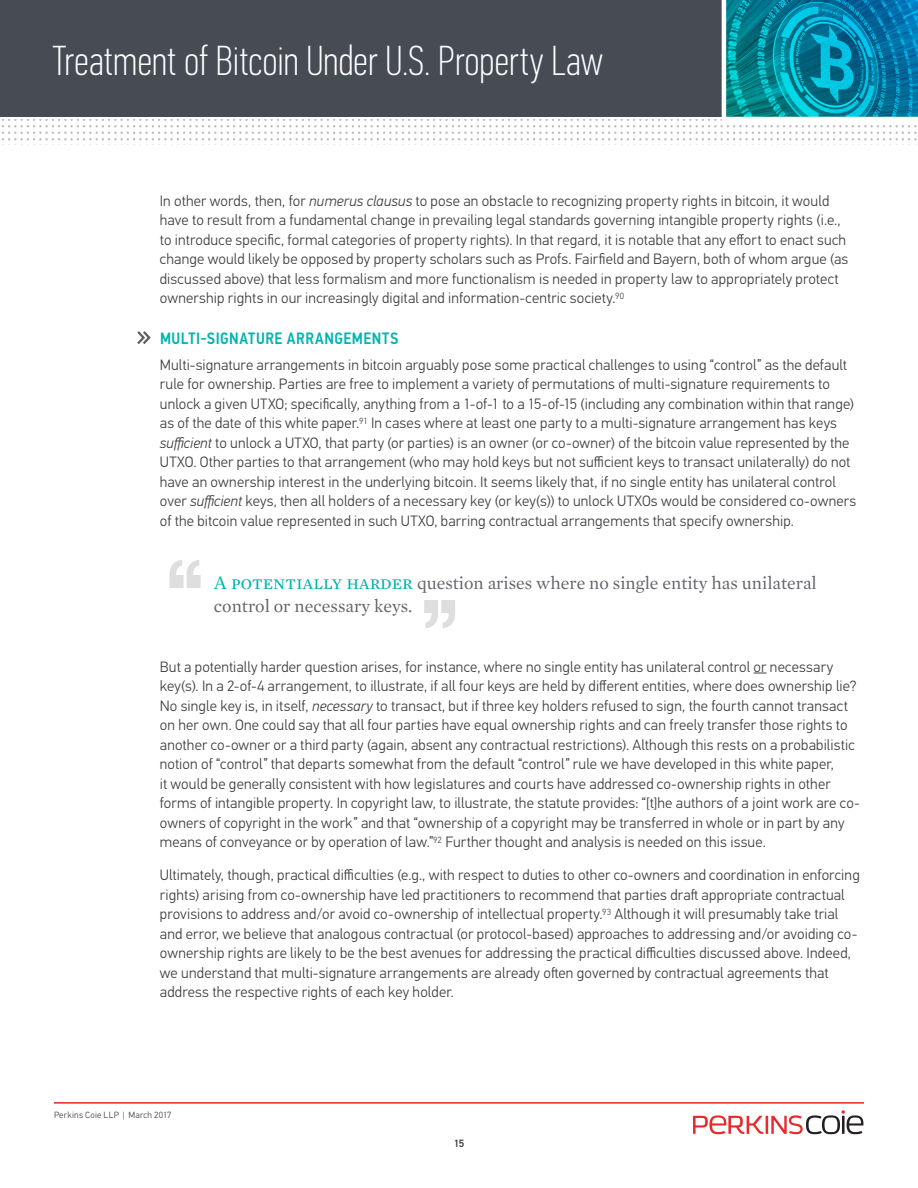
<style>
.page{position:relative;width:918px;height:1188px;background:#fff}
.page>*{position:absolute;margin:0;border:0;box-sizing:border-box;transform-origin:0 0}
.t1{font:100 42px "PF Din Text Comp Pro";letter-spacing:.005em;color:#fff}
.Inline_Pullout_Quote{font:18px/22.5px "Mercury Text G1";color:#63656a}
.Sub_head_2-_teal{font:500 16.5px "PF Din Text Cond Pro";letter-spacing:.03em;color:#00b5ae}
.Body_Text{font:300 15px/19.5px "PF Din Text Pro";letter-spacing:.01em;color:#3e3e3f}
.t2{font:500 10.5px "PF Din Text Pro";color:#3e3e3f}
.t3{font:300 9px "PF Din Text Pro";letter-spacing:.025em;color:#3e3e3f}
.s1{font-style:italic}
.s2{font-size:19.5px;color:#00b5ae}
</style>
<div class="page">
<div style="left:0;top:0;width:918px;height:117px;background:#464b54"></div>
<svg style="left:1px;top:120px;width:916px;height:25px"></svg>
<svg style="left:719px;top:0;width:199px;height:124px;background:#1690ab"></svg>
<hr style="left:54px;top:1102px;width:810px;height:2px;background:#e72621">
<svg style="left:693px;top:1110px;width:170px;height:24px"></svg>
<svg style="left:754px;top:673px;width:13px;height:1px"></svg>
<svg style="left:137px;top:331px;width:14px;height:14px"></svg>
<svg style="left:170px;top:560px;width:31px;height:28px"></svg>
<svg style="left:424px;top:600px;width:31px;height:28px"></svg>
<h1 class="t1" style="left:53px;top:37px;width:552px">Treatment of Bitcoin Under U.S. Property Law</h1>
<p class="Body_Text" style="left:160px;top:191px;width:690px">In other words, then, for <span class="s1">numerus clausus</span> to pose an obstacle to recognizing property rights in bitcoin, it would have to result from a fundamental change in prevailing legal standards governing intangible property rights (i.e., to introduce specific, formal categories of property rights). In that regard, it is notable that any effort to enact such change would likely be opposed by property scholars such as Profs. Fairfield and Bayern, both of whom argue (as discussed above) that less formalism and more functionalism is needed in property law to appropriately protect ownership rights in our increasingly digital and information-centric society.<sup>90</sup></p>
<p class="Sub_head_2-_teal" style="left:160px;top:328px;width:240px">MULTI-SIGNATURE ARRANGEMENTS</p>
<p class="Body_Text" style="left:160px;top:355px;width:698px">Multi-signature arrangements in bitcoin arguably pose some practical challenges to using “control” as the default rule for ownership. Parties are free to implement a variety of permutations of multi-signature requirements to unlock a given UTXO; specifically, anything from a 1-of-1 to a 15-of-15 (including any combination within that range) as of the date of this white paper.<sup>91</sup> In cases where at least one party to a multi-signature arrangement has keys <span class="s1">sufficient</span> to unlock a UTXO, that party (or parties) is an owner (or co-owner) of the bitcoin value represented by the UTXO. Other parties to that arrangement (who may hold keys but not sufficient keys to transact unilaterally) do not have an ownership interest in the underlying bitcoin. It seems likely that, if no single entity has unilateral control over <span class="s1">sufficient</span> keys, then all holders of a necessary key (or key(s)) to unlock UTXOs would be considered co-owners of the bitcoin value represented in such UTXO, barring contractual arrangements that specify ownership.</p>
<p class="Inline_Pullout_Quote" style="left:214px;top:571px;width:604px"><span class="s2">A potentially harder</span> question arises where no single entity has unilateral control or necessary keys.</p>
<p class="Body_Text" style="left:160px;top:657px;width:702px">But a potentially harder question arises, for instance, where no single entity has unilateral control or necessary key(s). In a 2-of-4 arrangement, to illustrate, if all four keys are held by different entities, where does ownership lie?<br>No single key is, in itself, <span class="s1">necessary</span> to transact, but if three key holders refused to sign, the fourth cannot transact on her own. One could say that all four parties have equal ownership rights and can freely transfer those rights to another co-owner or a third party (again, absent any contractual restrictions). Although this rests on a probabilistic notion of “control” that departs somewhat from the default “control” rule we have developed in this white paper,<br>it would be generally consistent with how legislatures and courts have addressed co-ownership rights in other forms of intangible property. In copyright law, to illustrate, the statute provides: “[t]he authors of a joint work are co&shy;owners of copyright in the work” and that “ownership of a copyright may be transferred in whole or in part by any means of conveyance or by operation of law.”<sup>92</sup> Further thought and analysis is needed on this issue.</p>
<p class="Body_Text" style="left:160px;top:866px;width:702px">Ultimately, though, practical difficulties (e.g., with respect to duties to other co-owners and coordination in enforcing rights) arising from co-ownership have led practitioners to recommend that parties draft appropriate contractual provisions to address and/or avoid co-ownership of intellectual property.<sup>93</sup> Although it will presumably take trial and error, we believe that analogous contractual (or protocol-based) approaches to addressing and/or avoiding co&shy;ownership rights are likely to be the best avenues for addressing the practical difficulties discussed above. Indeed, we understand that multi-signature arrangements are already often governed by contractual agreements that address the respective rights of each key holder.</p>
<p class="t3" style="left:54px;top:1110px;width:119px">Perkins Coie LLP | March 2017</p>
<p class="t2" style="left:454px;top:1137px;width:12px">15</p>
</div>
